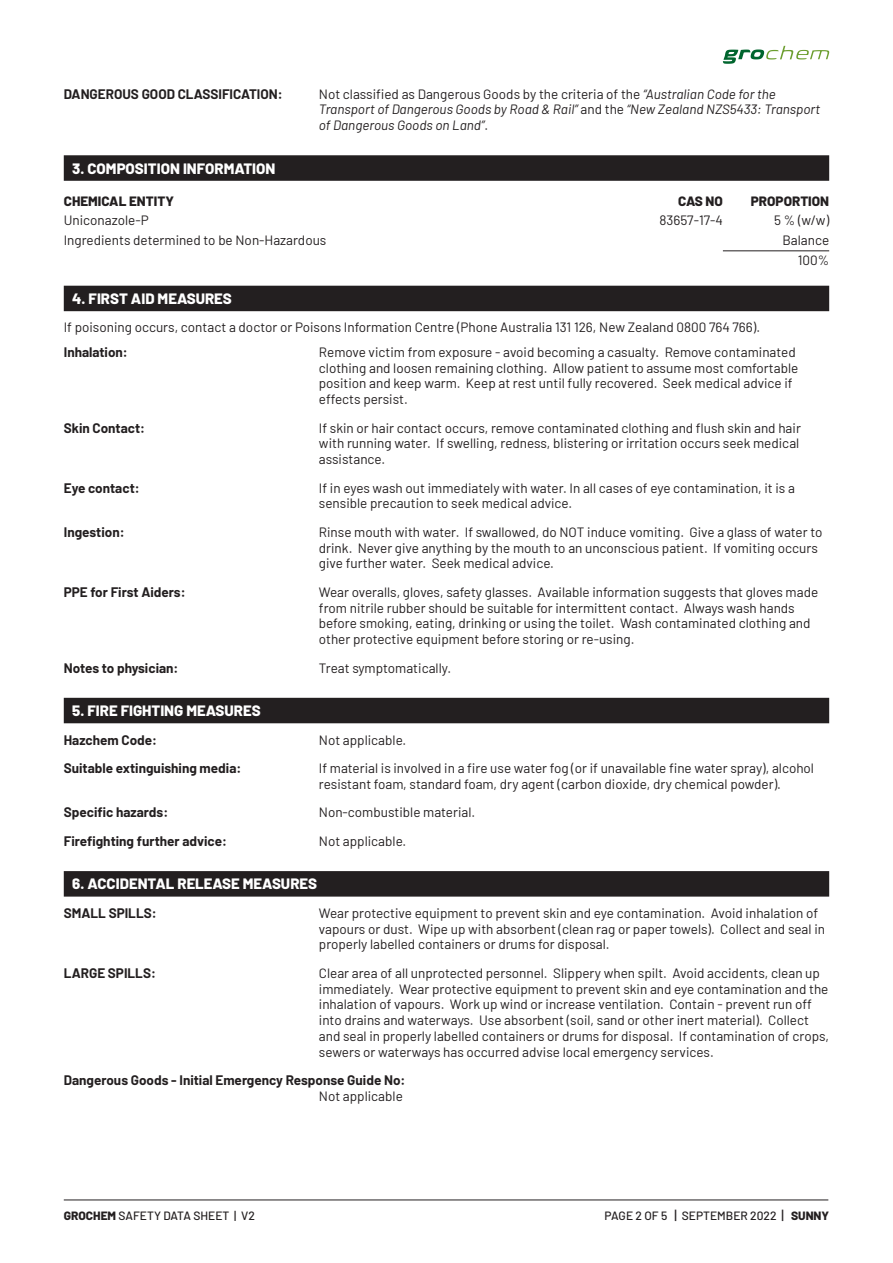
<style>
.page{position:relative;width:893px;height:1263px;background:#fff}
.page>*{position:absolute;margin:0;border:0;box-sizing:border-box;transform-origin:0 0}
.t1{font:800 15px "Barlow";color:#fff}
.t2{font:13.5px/15.8px "Barlow";color:#231f20}
.t3{font:700 13.5px "Barlow";color:#231f20}
.t4{font:italic 13.5px/15.8px "Barlow";color:#231f20}
.t5{font:800 13.5px "Barlow";color:#231f20}
.t6{font:500 12px "Barlow";color:#231f20}
.s1{font-style:normal}
.s2{font-weight:800}
.s3{font-size:13.5px}
</style>
<div class="page">
<hr style="left:64px;top:1199px;width:764px;height:1px;background:#231f20">
<svg style="left:723px;top:46px;width:106px;height:18px"></svg>
<div style="left:64px;top:155px;width:765px;height:26px;background:#231f20"></div>
<div style="left:64px;top:286px;width:765px;height:25px;background:#231f20"></div>
<div style="left:64px;top:698px;width:765px;height:25px;background:#231f20"></div>
<div style="left:64px;top:871px;width:765px;height:25px;background:#231f20"></div>
<hr style="left:723px;top:250px;width:106px;height:1px;background:#231f20">
<p class="t3" style="left:64px;top:84px;width:220px">DANGEROUS GOOD CLASSIFICATION:</p>
<p class="t4" style="left:319px;top:85px;width:503px"><span class="s1">Not classified as Dangerous Goods by the criteria of the</span> “Australian Code for the<br>Transport of Dangerous Goods by Road &amp; Rail” <span class="s1">and the</span> “New Zealand NZS5433: Transport of Dangerous Goods on Land”<span class="s1">.</span></p>
<p class="t1" style="left:72px;top:157px;width:205px">3. COMPOSITION INFORMATION</p>
<p class="t5" style="left:64px;top:191px;width:112px">CHEMICAL ENTITY</p>
<p class="t5" style="left:678px;top:191px;width:46px">CAS NO</p>
<p class="t5" style="left:751px;top:191px;width:80px">PROPORTION</p>
<p class="t2" style="left:64px;top:212px;width:86px">Uniconazole-P</p>
<p class="t2" style="left:659px;top:212px;width:65px">83657-17-4</p>
<p class="t2" style="left:774px;top:212px;width:56px">5 % (w/w)</p>
<p class="t2" style="left:64px;top:231px;width:264px">Ingredients determined to be Non-Hazardous</p>
<p class="t2" style="left:782px;top:229px;width:48px;line-height:19.8px;text-align:right">Balance<br>100%</p>
<p class="t1" style="left:72px;top:287px;width:161px">4. FIRST AID MEASURES</p>
<p class="t2" style="left:64px;top:319px;width:698px">If poisoning occurs, contact a doctor or Poisons Information Centre (Phone Australia 131 126, New Zealand 0800 764 766).</p>
<p class="t3" style="left:64px;top:342px;width:66px">Inhalation:</p>
<p class="t2" style="left:319px;top:343px;width:481px">Remove victim from exposure - avoid becoming a casualty. Remove contaminated clothing and loosen remaining clothing. Allow patient to assume most comfortable position and keep warm. Keep at rest until fully recovered. Seek medical advice if effects persist.</p>
<p class="t3" style="left:64px;top:418px;width:83px">Skin Contact:</p>
<p class="t2" style="left:319px;top:419px;width:483px;text-align:justify">If skin or hair contact occurs, remove contaminated clothing and flush skin and hair with running water. If swelling, redness, blistering or irritation occurs seek medical assistance.</p>
<p class="t3" style="left:64px;top:478px;width:77px">Eye contact:</p>
<p class="t2" style="left:319px;top:479px;width:478px">If in eyes wash out immediately with water. In all cases of eye contamination, it is a sensible precaution to seek medical advice.</p>
<p class="t3" style="left:64px;top:522px;width:62px">Ingestion:</p>
<p class="t2" style="left:319px;top:523px;width:505px">Rinse mouth with water. If swallowed, do NOT induce vomiting. Give a glass of water to drink. Never give anything by the mouth to an unconscious patient. If vomiting occurs give further water. Seek medical advice.</p>
<p class="t3" style="left:64px;top:582px;width:123px">PPE for First Aiders:</p>
<p class="t2" style="left:319px;top:583px;width:501px">Wear overalls, gloves, safety glasses. Available information suggests that gloves made from nitrile rubber should be suitable for intermittent contact. Always wash hands before smoking, eating, drinking or using the toilet. Wash contaminated clothing and other protective equipment before storing or re-using.</p>
<p class="t3" style="left:64px;top:658px;width:116px">Notes to physician:</p>
<p class="t2" style="left:319px;top:659px;width:134px">Treat symptomatically.</p>
<p class="t1" style="left:72px;top:699px;width:190px">5. FIRE FIGHTING MEASURES</p>
<p class="t3" style="left:64px;top:730px;width:95px">Hazchem Code:</p>
<p class="t2" style="left:319px;top:731px;width:89px">Not applicable.</p>
<p class="t3" style="left:64px;top:758px;width:179px">Suitable extinguishing media:</p>
<p class="t2" style="left:319px;top:759px;width:497px">If material is involved in a fire use water fog (or if unavailable fine water spray), alcohol resistant foam, standard foam, dry agent (carbon dioxide, dry chemical powder).</p>
<p class="t3" style="left:64px;top:802px;width:106px">Specific hazards:</p>
<p class="t2" style="left:319px;top:803px;width:158px">Non-combustible material.</p>
<p class="t3" style="left:64px;top:831px;width:165px">Firefighting further advice:</p>
<p class="t2" style="left:319px;top:832px;width:89px">Not applicable.</p>
<p class="t1" style="left:72px;top:873px;width:246px">6. ACCIDENTAL RELEASE MEASURES</p>
<p class="t3" style="left:64px;top:903px;width:94px">SMALL SPILLS:</p>
<p class="t2" style="left:319px;top:904px;width:508px">Wear protective equipment to prevent skin and eye contamination. Avoid inhalation of vapours or dust. Wipe up with absorbent (clean rag or paper towels). Collect and seal in properly labelled containers or drums for disposal.</p>
<p class="t3" style="left:64px;top:963px;width:94px">LARGE SPILLS:</p>
<p class="t2" style="left:319px;top:964px;width:512px">Clear area of all unprotected personnel. Slippery when spilt. Avoid accidents, clean up immediately. Wear protective equipment to prevent skin and eye contamination and the inhalation of vapours. Work up wind or increase ventilation. Contain - prevent run off into drains and waterways. Use absorbent (soil, sand or other inert material). Collect and seal in properly labelled containers or drums for disposal. If contamination of crops, sewers or waterways has occurred advise local emergency services.</p>
<p class="t3" style="left:64px;top:1070px;width:343px">Dangerous Goods - Initial Emergency Response Guide No:</p>
<p class="t2" style="left:319px;top:1087px;width:85px">Not applicable</p>
<p class="t6" style="left:64px;top:1207px;width:193px"><span class="s2">GROCHEM</span> SAFETY DATA SHEET | V2</p>
<p class="t6" style="left:605px;top:1207px;width:226px">PAGE 2 OF 5 <span class="s3">|</span> SEPTEMBER 2022 <span class="s3">|</span> <span class="s2">SUNNY</span></p>
</div>
